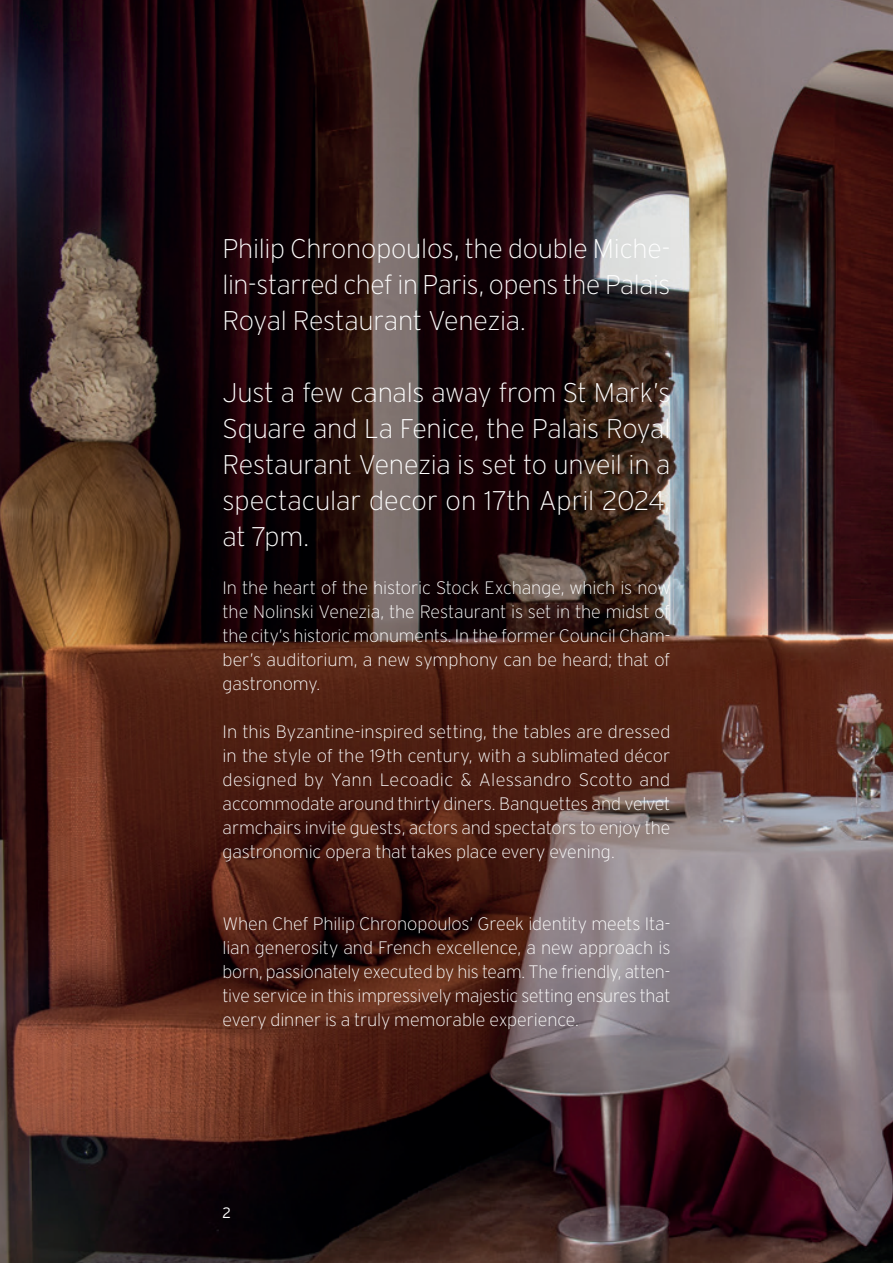
<style>
.page{position:relative;width:893px;height:1263px;background:#fff}
.page>*{position:absolute;margin:0;border:0;box-sizing:border-box;transform-origin:0 0}
.t1{font:200 27px/36px "Interstate";letter-spacing:-.015em;color:#fff;text-align:justify}
.t2{font:200 18px/24px "Interstate";letter-spacing:-.01em;color:#fff;text-align:justify}
.t3{font:300 15px "Interstate";color:#fff}
</style>
<div class="page">
<img style="left:0;top:0;width:893px;height:1263px">
<h1 class="t1" style="left:223px;top:232px;width:449px">Philip Chronopoulos, the double Miche&shy;lin-starred chef in Paris, opens the Palais Royal Restaurant Venezia.</h1>
<h1 class="t1" style="left:223px;top:376px;width:449px">Just a few canals away from St Mark’s Square and La Fenice, the Palais Royal Restaurant Venezia is set to unveil in a spectacular decor on 17th April 2024, at 7pm.</h1>
<p class="t2" style="left:223px;top:577px;width:449px">In the heart of the historic Stock Exchange, which is now the Nolinski Venezia, the Restaurant is set in the midst of the city’s historic monuments. In the former Council Cham&shy;ber’s auditorium, a new symphony can be heard; that of gastronomy.</p>
<p class="t2" style="left:223px;top:721px;width:449px">In this Byzantine-inspired setting, the tables are dressed in the style of the 19th century, with a sublimated décor designed by Yann Lecoadic &amp; Alessandro Scotto and accommodate around thirty diners. Banquettes and velvet armchairs invite guests, actors and spectators to enjoy the gastronomic opera that takes place every evening.</p>
<p class="t2" style="left:223px;top:913px;width:449px">When Chef Philip Chronopoulos’ Greek identity meets Ita&shy;lian generosity and French excellence, a new approach is born, passionately executed by his team. The friendly, atten&shy;tive service in this impressively majestic setting ensures that every dinner is a truly memorable experience.</p>
<p class="t3" style="left:223px;top:1206px;width:10px">2</p>
</div>
